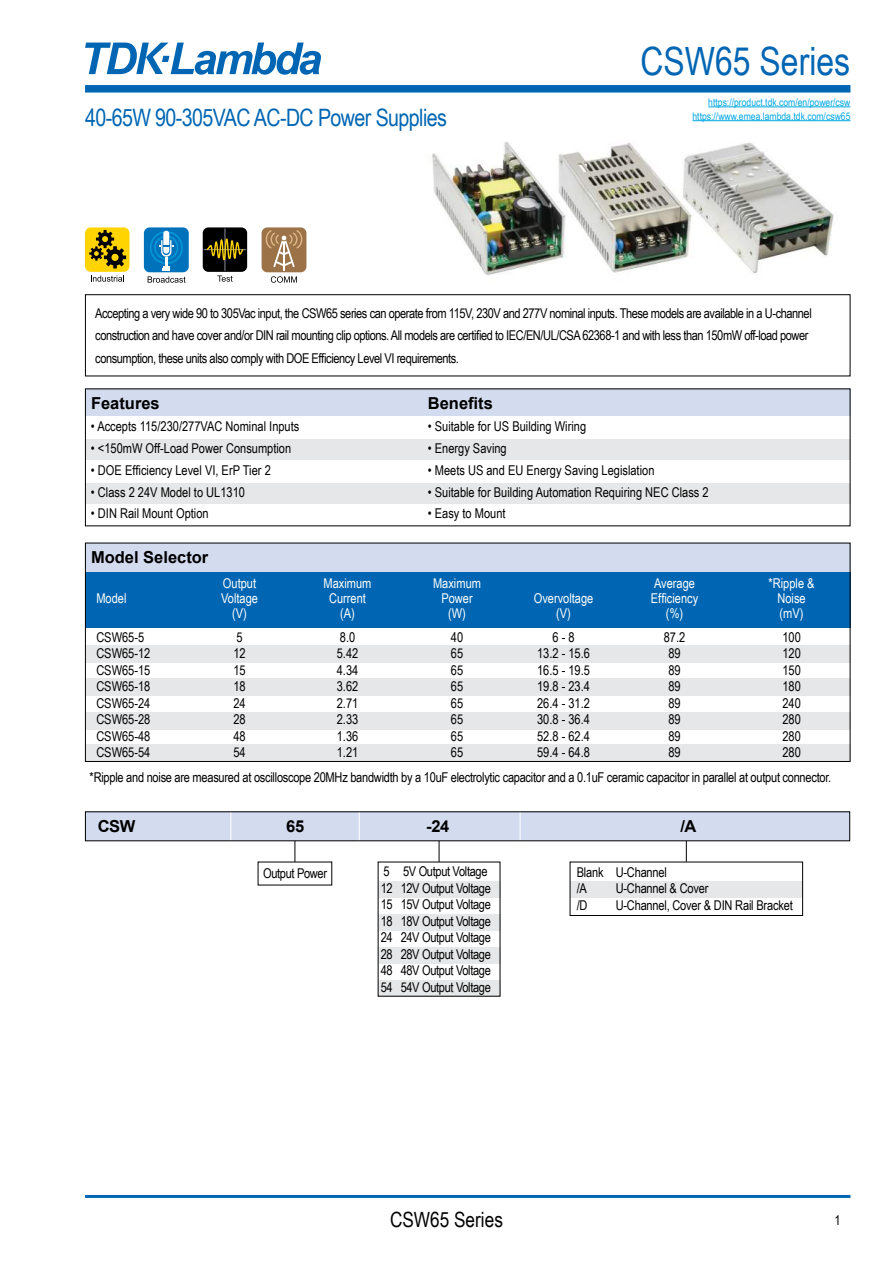
<style>
.page{position:relative;width:893px;height:1263px;background:#fff}
.page>*{position:absolute;margin:0;border:0;box-sizing:border-box;transform-origin:0 0}
.t1{font:39px "Arial Narrow";color:#0066b3}
.t2{font:24px "Arial Narrow";letter-spacing:-.025em;color:#0066b3}
.t3{font:21px "Arial Narrow";color:#000}
.t4{font:700 16.5px "Arial";color:#000}
.t5{font:13.5px/16.5px "Arial Narrow";letter-spacing:-.02em;color:#000}
.t6{font:13.5px "Arial Narrow";color:#000}
.t7{font:13.5px "Arial Narrow";color:#fff}
.t8{font:10.5px/13.8px "Arial Narrow";color:#00a7e3;text-align:right}
</style>
<div class="page">
<div style="left:378px;top:881px;width:122px;height:16px;background:#e6e7e8"></div>
<div style="left:378px;top:914px;width:122px;height:16px;background:#e6e7e8"></div>
<div style="left:378px;top:947px;width:122px;height:16px;background:#e6e7e8"></div>
<div style="left:378px;top:980px;width:122px;height:16px;background:#e6e7e8"></div>
<img style="left:432px;top:142px;width:402px;height:133px">
<div style="left:86px;top:645px;width:764px;height:17px;background:#e6e7e8"></div>
<div style="left:86px;top:712px;width:764px;height:17px;background:#e6e7e8"></div>
<div style="left:86px;top:678px;width:764px;height:17px;background:#e6e7e8"></div>
<div style="left:86px;top:745px;width:764px;height:17px;background:#e6e7e8"></div>
<svg style="left:295px;top:841px;width:1px;height:21px"></svg>
<svg style="left:439px;top:841px;width:1px;height:21px"></svg>
<svg style="left:686px;top:841px;width:1px;height:21px"></svg>
<div style="left:85px;top:811px;width:764px;height:30px;background:#d3dcef"></div>
<div style="left:85px;top:85px;width:765px;height:8px;background:#0066b3"></div>
<hr style="left:85px;top:1195px;width:765px;height:3px;background:#0066b3">
<svg style="left:85px;top:43px;width:236px;height:32px"></svg>
<svg style="left:91px;top:275px;width:33px;height:7px"></svg>
<div style="left:85px;top:227px;width:44px;height:45px;background:#ffd400;border-radius:6px"></div>
<svg style="left:89px;top:230px;width:37px;height:38px"></svg>
<div style="left:203px;top:227px;width:44px;height:45px;background:#000;border-radius:6px"></div>
<hr style="left:224px;top:229px;width:1px;height:41px;background:#8a8f9d">
<hr style="left:204px;top:249px;width:42px;height:1px;background:#8a8f9d">
<svg style="left:205px;top:238px;width:40px;height:23px"></svg>
<svg style="left:217px;top:275px;width:16px;height:7px"></svg>
<svg style="left:271px;top:276px;width:26px;height:7px"></svg>
<div style="left:262px;top:227px;width:44px;height:45px;background:#9c7349;border-radius:6px"></div>
<hr style="left:283px;top:238px;width:2px;height:32px;background:#fff">
<svg style="left:265px;top:230px;width:38px;height:37px"></svg>
<div style="left:144px;top:227px;width:44px;height:45px;background:#0071bb;border-radius:6px"></div>
<svg style="left:148px;top:231px;width:38px;height:52px"></svg>
<div style="left:85px;top:439px;width:765px;height:20px;background:#e6e7e8"></div>
<div style="left:85px;top:483px;width:765px;height:20px;background:#e6e7e8"></div>
<div style="left:85px;top:388px;width:765px;height:28px;background:#d3dcef"></div>
<hr style="left:708px;top:106px;width:142px;height:1px;background:#00a7e3">
<hr style="left:692px;top:120px;width:158px;height:1px;background:#00a7e3">
<div style="left:85px;top:543px;width:765px;height:29px;background:#d3dcef"></div>
<div style="left:85px;top:572px;width:765px;height:56px;background:#0066b3"></div>
<div style="left:85px;top:543px;width:765px;height:219px;border:1px solid #000"></div>
<hr style="left:230px;top:811px;width:1px;height:30px;background:#fff">
<hr style="left:359px;top:811px;width:1px;height:30px;background:#fff">
<hr style="left:520px;top:811px;width:1px;height:30px;background:#fff">
<div style="left:570px;top:881px;width:232px;height:16px;background:#e6e7e8"></div>
<div style="left:570px;top:862px;width:233px;height:54px;border:1px solid #000"></div>
<div style="left:85px;top:294px;width:765px;height:82px;border:1px solid #000"></div>
<h2 class="t2" style="left:85px;top:108px;width:363px">40-65W 90-305VAC AC-DC Power Supplies</h2>
<h1 class="t1" style="left:640px;top:46px;width:211px">CSW65 Series</h1>
<p class="t8" style="left:692px;top:96px;width:159px">https://product.tdk.com/en/power/csw https://www.emea.lambda.tdk.com/csw65</p>
<p class="t5" style="left:95px;top:303px;width:718px;line-height:22.5px">Accepting a very wide 90 to 305Vac input, the CSW65 series can operate from 115V, 230V and 277V nominal inputs. These models are available in a U-channel construction and have cover and/or DIN rail mounting clip options. All models are certi昀椀ed to IEC/EN/UL/CSA 62368-1 and with less than 150mW off-load power consumption, these units also comply with DOE Ef昀椀ciency Level VI requirements.</p>
<p class="t4" style="left:91px;top:397px;width:70px">Features</p>
<p class="t4" style="left:428px;top:391px;width:67px">Bene昀椀ts</p>
<p class="t6" style="left:91px;top:417px;width:210px">• Accepts 115/230/277VAC Nominal Inputs</p>
<p class="t6" style="left:91px;top:438px;width:202px">• &lt;150mW Off-Load Power Consumption</p>
<p class="t6" style="left:91px;top:460px;width:181px">• DOE Ef昀椀ciency Level VI, ErP Tier 2</p>
<p class="t6" style="left:91px;top:482px;width:156px">• Class 2 24V Model to UL1310</p>
<p class="t6" style="left:91px;top:504px;width:119px">• DIN Rail Mount Option</p>
<p class="t4" style="left:91px;top:551px;width:119px">Model Selector</p>
<p class="t6" style="left:428px;top:417px;width:160px">• Suitable for US Building Wiring</p>
<p class="t6" style="left:428px;top:438px;width:80px">• Energy Saving</p>
<p class="t6" style="left:428px;top:460px;width:228px">• Meets US and EU Energy Saving Legislation</p>
<p class="t6" style="left:428px;top:482px;width:282px">• Suitable for Building Automation Requiring NEC Class 2</p>
<p class="t6" style="left:428px;top:504px;width:79px">• Easy to Mount</p>
<p class="t7" style="left:223px;top:578px;width:35px">Output</p>
<p class="t7" style="left:324px;top:578px;width:49px">Maximum</p>
<p class="t7" style="left:433px;top:578px;width:49px">Maximum</p>
<p class="t7" style="left:654px;top:578px;width:43px">Average</p>
<p class="t7" style="left:768px;top:578px;width:48px">*Ripple &amp;</p>
<p class="t7" style="left:96px;top:588px;width:32px">Model</p>
<p class="t7" style="left:221px;top:588px;width:38px">Voltage</p>
<p class="t7" style="left:329px;top:588px;width:38px">Current</p>
<p class="t7" style="left:441px;top:588px;width:33px">Power</p>
<p class="t7" style="left:534px;top:588px;width:61px">Overvoltage</p>
<p class="t7" style="left:651px;top:588px;width:49px">Ef昀椀ciency</p>
<p class="t7" style="left:777px;top:588px;width:30px">Noise</p>
<p class="t7" style="left:232px;top:608px;width:16px">(V)</p>
<p class="t7" style="left:340px;top:608px;width:16px">(A)</p>
<p class="t7" style="left:448px;top:608px;width:19px">(W)</p>
<p class="t7" style="left:556px;top:608px;width:16px">(V)</p>
<p class="t7" style="left:666px;top:608px;width:19px">(%)</p>
<p class="t7" style="left:780px;top:608px;width:25px">(mV)</p>
<p class="t5" style="left:96px;top:628px;width:49px">CSW65-5</p>
<p class="t5" style="left:236px;top:628px;width:8px">5</p>
<p class="t5" style="left:340px;top:628px;width:17px">8.0</p>
<p class="t5" style="left:451px;top:628px;width:14px">40</p>
<p class="t5" style="left:552px;top:628px;width:24px">6 - 8</p>
<p class="t5" style="left:664px;top:628px;width:23px">87.2</p>
<p class="t5" style="left:782px;top:628px;width:20px">100</p>
<p class="t5" style="left:96px;top:644px;width:56px">CSW65-12</p>
<p class="t5" style="left:233px;top:644px;width:14px">12</p>
<p class="t5" style="left:337px;top:644px;width:23px">5.42</p>
<p class="t5" style="left:451px;top:644px;width:14px">65</p>
<p class="t5" style="left:537px;top:644px;width:54px">13.2 - 15.6</p>
<p class="t5" style="left:668px;top:644px;width:14px">89</p>
<p class="t5" style="left:782px;top:644px;width:20px">120</p>
<p class="t5" style="left:96px;top:661px;width:56px">CSW65-15</p>
<p class="t5" style="left:233px;top:661px;width:14px">15</p>
<p class="t5" style="left:337px;top:661px;width:23px">4.34</p>
<p class="t5" style="left:451px;top:661px;width:14px">65</p>
<p class="t5" style="left:537px;top:661px;width:54px">16.5 - 19.5</p>
<p class="t5" style="left:668px;top:661px;width:14px">89</p>
<p class="t5" style="left:782px;top:661px;width:20px">150</p>
<p class="t5" style="left:96px;top:677px;width:56px">CSW65-18</p>
<p class="t5" style="left:233px;top:677px;width:14px">18</p>
<p class="t5" style="left:337px;top:677px;width:23px">3.62</p>
<p class="t5" style="left:451px;top:677px;width:14px">65</p>
<p class="t5" style="left:537px;top:677px;width:54px">19.8 - 23.4</p>
<p class="t5" style="left:668px;top:677px;width:14px">89</p>
<p class="t5" style="left:782px;top:677px;width:20px">180</p>
<p class="t5" style="left:96px;top:694px;width:56px">CSW65-24</p>
<p class="t5" style="left:233px;top:694px;width:14px">24</p>
<p class="t5" style="left:337px;top:694px;width:23px">2.71</p>
<p class="t5" style="left:451px;top:694px;width:14px">65</p>
<p class="t5" style="left:537px;top:694px;width:54px">26.4 - 31.2</p>
<p class="t5" style="left:668px;top:694px;width:14px">89</p>
<p class="t5" style="left:782px;top:694px;width:20px">240</p>
<p class="t5" style="left:96px;top:710px;width:56px">CSW65-28</p>
<p class="t5" style="left:233px;top:710px;width:14px">28</p>
<p class="t5" style="left:337px;top:710px;width:23px">2.33</p>
<p class="t5" style="left:451px;top:710px;width:14px">65</p>
<p class="t5" style="left:537px;top:710px;width:54px">30.8 - 36.4</p>
<p class="t5" style="left:668px;top:710px;width:14px">89</p>
<p class="t5" style="left:782px;top:710px;width:20px">280</p>
<p class="t5" style="left:96px;top:727px;width:56px">CSW65-48</p>
<p class="t5" style="left:233px;top:727px;width:14px">48</p>
<p class="t5" style="left:337px;top:727px;width:23px">1.36</p>
<p class="t5" style="left:451px;top:727px;width:14px">65</p>
<p class="t5" style="left:537px;top:727px;width:54px">52.8 - 62.4</p>
<p class="t5" style="left:668px;top:727px;width:14px">89</p>
<p class="t5" style="left:782px;top:727px;width:20px">280</p>
<p class="t5" style="left:96px;top:743px;width:56px">CSW65-54</p>
<p class="t5" style="left:233px;top:743px;width:14px">54</p>
<p class="t5" style="left:337px;top:743px;width:23px">1.21</p>
<p class="t5" style="left:451px;top:743px;width:14px">65</p>
<p class="t5" style="left:537px;top:743px;width:54px">59.4 - 64.8</p>
<p class="t5" style="left:668px;top:743px;width:14px">89</p>
<p class="t5" style="left:782px;top:743px;width:20px">280</p>
<p class="t5" style="left:90px;top:770px;width:743px">*Ripple and noise are measured at oscilloscope 20MHz bandwidth by a 10uF electrolytic capacitor and a 0.1uF ceramic capacitor in parallel at output connector.</p>
<p class="t4" style="left:98px;top:820px;width:39px">CSW</p>
<p class="t4" style="left:286px;top:820px;width:19px">65</p>
<p class="t4" style="left:426px;top:820px;width:25px">-24</p>
<p class="t4" style="left:680px;top:820px;width:18px">/A</p>
<p class="t5" style="left:263px;top:866px;width:65px">Output Power</p>
<p class="t5" style="left:381px;top:864px;width:112px">5 5V Output Voltage<br>12 12V Output Voltage<br>15 15V Output Voltage<br>18 18V Output Voltage<br>24 24V Output Voltage<br>28 28V Output Voltage<br>48 48V Output Voltage<br>54 54V Output Voltage</p>
<p class="t5" style="left:577px;top:865px;width:92px">Blank U-Channel /A</p>
<p class="t5" style="left:616px;top:881px;width:94px">U-Channel &amp; Cover</p>
<p class="t5" style="left:577px;top:898px;width:12px">/D</p>
<p class="t5" style="left:616px;top:898px;width:179px">U-Channel, Cover &amp; DIN Rail Bracket</p>
<h3 class="t3" style="left:390px;top:1211px;width:114px">CSW65 Series</h3>
<p class="t5" style="left:835px;top:1213px;width:8px">1</p>
</div>
